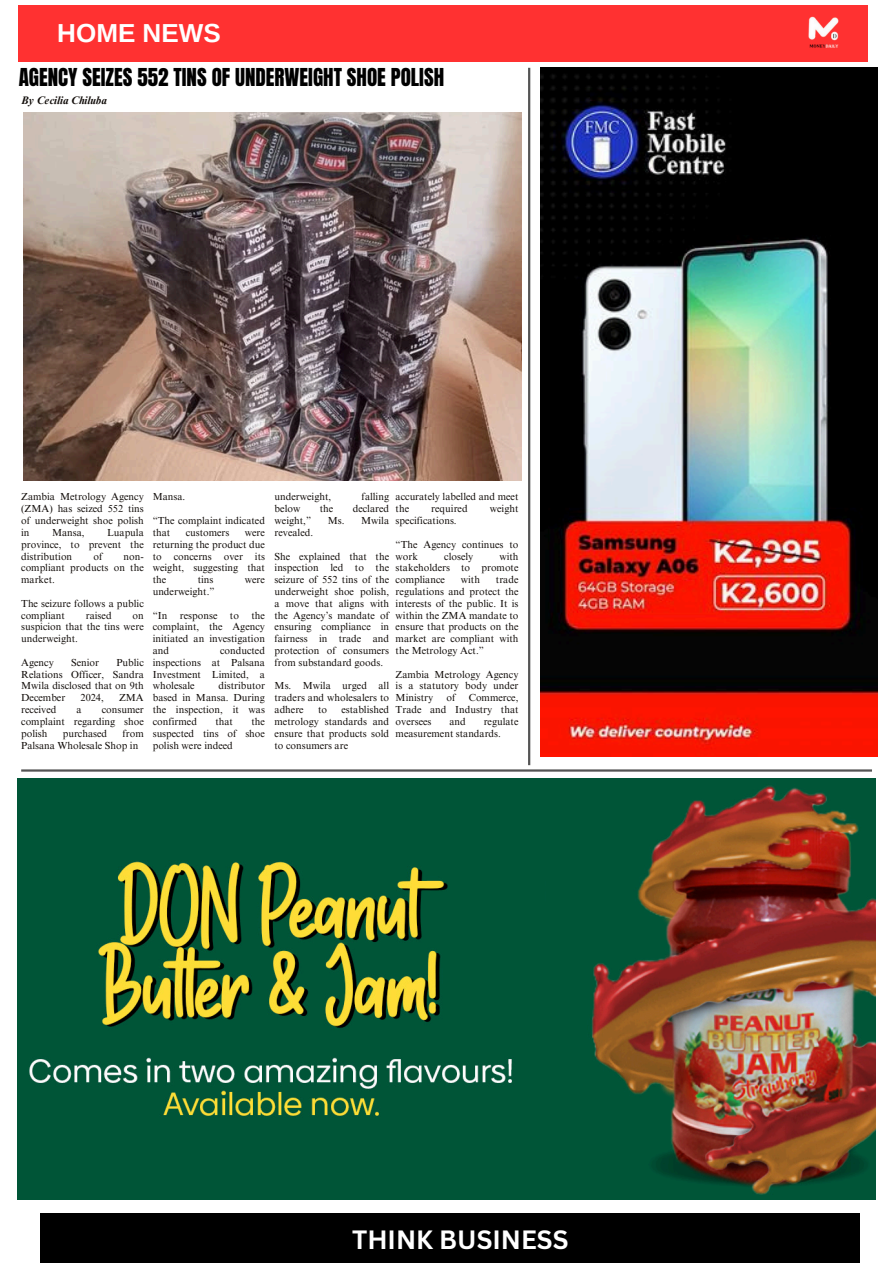
<style>
.page{position:relative;width:893px;height:1263px;background:#fff}
.page>*{position:absolute;margin:0;border:0;box-sizing:border-box;transform-origin:0 0}
.t1{font:700 26.03px "Arimo";color:#fff}
.t2{font:700 25.72px "Canva Sans";color:#fff}
.t3{font:21px "Anton";color:#000}
.t4{font:italic 700 10.95px "Times NRMT Pro";color:#130e0b}
.t5{font:10.2px/11.9px "Times NRMT Pro";color:#130e0b;text-align:justify}
</style>
<div class="page">
<div style="left:40px;top:1213px;width:819px;height:50px;background:#000"></div>
<div style="left:19px;top:5px;width:849px;height:57px;background:#ff3131"></div>
<img style="left:808px;top:16px;width:31px;height:32px">
<hr style="left:528px;top:68px;width:2px;height:697px;background:#545454">
<img style="left:540px;top:68px;width:337px;height:688px">
<hr style="left:21px;top:769px;width:851px;height:3px;background:#545454">
<img style="left:18px;top:778px;width:857px;height:422px">
<img style="left:24px;top:113px;width:497px;height:367px">
<p class="t1" style="left:57px;top:18px;width:165px">HOME NEWS</p>
<h1 class="t3" style="left:19px;top:63px;width:427px">AGENCY SEIZES 552 TINS OF UNDERWEIGHT SHOE POLISH</h1>
<h3 class="t4" style="left:21px;top:96px;width:87px">By Cecilia Chiluba</h3>
<p class="t5" style="left:21px;top:492px;width:124px">Zambia Metrology Agency (ZMA) has seized 552 tins of underweight shoe polish in</p>
<p class="t5" style="left:21px;top:528px;width:124px;text-indent:86px">Luapula province, to prevent the distribution</p>
<p class="t5" style="left:52px;top:528px;width:34px">Mansa,</p>
<p class="t5" style="left:93px;top:551px;width:11px">of</p>
<p class="t5" style="left:21px;top:551px;width:124px;text-indent:102px">non&shy;compliant products on the market.</p>
<p class="t5" style="left:21px;top:599px;width:124px">The seizure follows a public compliant</p>
<p class="t5" style="left:86px;top:610px;width:27px">raised</p>
<p class="t5" style="left:21px;top:610px;width:124px;text-indent:111px">on suspicion that the tins were underweight.</p>
<p class="t5" style="left:21px;top:658px;width:34px">Agency</p>
<p class="t5" style="left:71px;top:658px;width:30px">Senior</p>
<p class="t5" style="left:21px;top:658px;width:124px;text-indent:95px">Public Relations Officer, Sandra Mwila disclosed that on 9th December</p>
<p class="t5" style="left:81px;top:693px;width:25px">2024,</p>
<p class="t5" style="left:119px;top:693px;width:26px">ZMA</p>
<p class="t5" style="left:21px;top:705px;width:37px">received</p>
<p class="t5" style="left:77px;top:705px;width:7px">a</p>
<p class="t5" style="left:21px;top:705px;width:124px;text-indent:81px">consumer complaint regarding shoe polish</p>
<p class="t5" style="left:21px;top:729px;width:124px;text-indent:101px">from<br>Palsana Wholesale Shop in</p>
<p class="t5" style="left:63px;top:729px;width:46px">purchased</p>
<p class="t5" style="left:153px;top:492px;width:34px">Mansa.</p>
<p class="t5" style="left:153px;top:516px;width:114px">“The complaint indicated that</p>
<p class="t5" style="left:186px;top:528px;width:45px">customers</p>
<p class="t5" style="left:153px;top:528px;width:114px;text-indent:92px">were returning the product due to concerns over its weight, suggesting that the</p>
<p class="t5" style="left:198px;top:575px;width:17px">tins</p>
<p class="t5" style="left:245px;top:575px;width:22px">were</p>
<p class="t5" style="left:153px;top:587px;width:63px">underweight.”</p>
<p class="t5" style="left:153px;top:610px;width:114px">“In response to the complaint, the Agency initiated an investigation and</p>
<p class="t5" style="left:153px;top:646px;width:114px;text-indent:67px">conducted inspections at Palsana Investment Limited, a wholesale</p>
<p class="t5" style="left:153px;top:681px;width:114px;text-indent:66px">distributor based in Mansa. During the inspection, it was confirmed</p>
<p class="t5" style="left:153px;top:717px;width:114px;text-indent:99px">the suspected tins of shoe polish were indeed</p>
<p class="t5" style="left:215px;top:717px;width:19px">that</p>
<p class="t5" style="left:274px;top:492px;width:58px">underweight,</p>
<p class="t5" style="left:362px;top:492px;width:29px">falling</p>
<p class="t5" style="left:274px;top:504px;width:27px">below</p>
<p class="t5" style="left:320px;top:504px;width:15px">the</p>
<p class="t5" style="left:353px;top:504px;width:38px">declared</p>
<p class="t5" style="left:274px;top:516px;width:38px">weight,”</p>
<p class="t5" style="left:328px;top:516px;width:63px">Ms. Mwila</p>
<p class="t5" style="left:274px;top:528px;width:40px">revealed.</p>
<p class="t5" style="left:274px;top:551px;width:116px">She explained that the inspection led to the seizure of 552 tins of the underweight shoe polish, a move that aligns with the Agency’s mandate of ensuring compliance in fairness in trade and protection of consumers from substandard goods.</p>
<p class="t5" style="left:274px;top:681px;width:116px">Ms. Mwila urged all traders and wholesalers to adhere</p>
<p class="t5" style="left:396px;top:492px;width:124px">accurately labelled and meet the</p>
<p class="t5" style="left:431px;top:504px;width:38px">required</p>
<p class="t5" style="left:490px;top:504px;width:30px">weight</p>
<p class="t5" style="left:396px;top:516px;width:63px">specifications.</p>
<p class="t5" style="left:396px;top:540px;width:124px">“The Agency continues to work</p>
<p class="t5" style="left:396px;top:551px;width:124px;text-indent:104px">with stakeholders to promote compliance</p>
<p class="t5" style="left:444px;top:551px;width:31px">closely</p>
<p class="t5" style="left:461px;top:575px;width:21px">with</p>
<p class="t5" style="left:396px;top:575px;width:124px;text-indent:100px">trade regulations and protect the interests of the public. It is within the ZMA mandate to ensure that products on the market are compliant with the Metrology Act.”</p>
<p class="t5" style="left:396px;top:669px;width:124px">Zambia Metrology Agency is a statutory body under Ministry</p>
<p class="t5" style="left:446px;top:693px;width:11px">of</p>
<p class="t5" style="left:396px;top:693px;width:124px;text-indent:73px">Commerce, Trade and Industry that oversees</p>
<p class="t5" style="left:274px;top:705px;width:116px;text-indent:67px">established metrology standards and ensure that products sold to consumers are</p>
<p class="t5" style="left:318px;top:705px;width:11px">to</p>
<p class="t5" style="left:396px;top:717px;width:124px;text-indent:88px">regulate measurement standards.</p>
<p class="t5" style="left:449px;top:717px;width:18px">and</p>
<h2 class="t2" style="left:352px;top:1222px;width:218px">THINK BUSINESS</h2>
</div>
